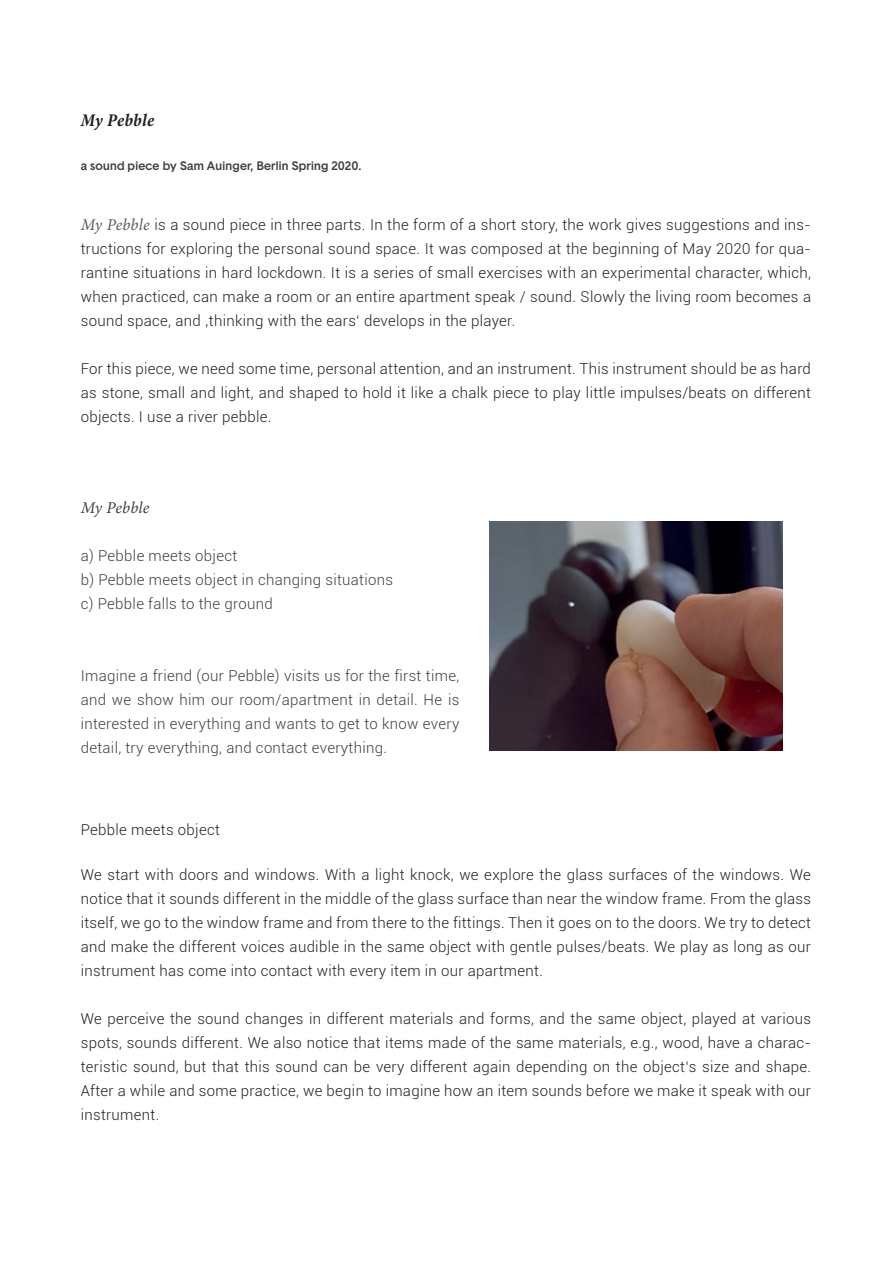
<style>
.page{position:relative;width:893px;height:1263px;background:#fff}
.page>*{position:absolute;margin:0;border:0;box-sizing:border-box;transform-origin:0 0}
.t1{font:italic 700 condensed 18px "Minion Pro";letter-spacing:.01em;color:#231f20}
.t2{font:italic 16.5px "Minion Pro";letter-spacing:.005em;color:#3e3e3f}
.t3{font:300 15px/24px "Roboto";letter-spacing:.02em;color:#231f20;text-align:justify}
.t4{font:300 15px/24px "Roboto";letter-spacing:.02em;color:#3e3e3f}
.t5{font:500 12px "Basetica";letter-spacing:.02em;color:#3e3e3f}
.s1{font-family:"Minion Pro";font-weight:400;font-style:italic;font-size:16.5px;color:#57585a}
</style>
<div class="page">
<img style="left:490px;top:522px;width:292px;height:228px">
<p class="t1" style="left:81px;top:108px;width:75px">My Pebble</p>
<p class="t5" style="left:81px;top:159px;width:282px">a sound piece by Sam Auinger, Berlin Spring 2020.</p>
<p class="t3" style="left:81px;top:213px;width:732px"><span class="s1">My Pebble</span> is a sound piece in three parts. In the form of a short story, the work gives suggestions and ins&shy;tructions for exploring the personal sound space. It was composed at the beginning of May 2020 for qua&shy;rantine situations in hard lockdown. It is a series of small exercises with an experimental character, which, when practiced, can make a room or an entire apartment speak / sound. Slowly the living room becomes a sound space, and ‚thinking with the ears‘ develops in the player.</p>
<p class="t3" style="left:81px;top:357px;width:732px">For this piece, we need some time, personal attention, and an instrument. This instrument should be as hard as stone, small and light, and shaped to hold it like a chalk piece to play little impulses/beats on different objects. I use a river pebble.</p>
<p class="t2" style="left:81px;top:497px;width:70px">My Pebble</p>
<p class="t4" style="left:81px;top:543px;width:314px">a) Pebble meets object<br>b) Pebble meets object in changing situations c) Pebble falls to the ground</p>
<p class="t4" style="left:81px;top:663px;width:380px;text-align:justify">Imagine a friend (our Pebble) visits us for the first time, and we show him our room/apartment in detail. He is interested in everything and wants to get to know every detail, try everything, and contact everything.</p>
<p class="t3" style="left:81px;top:817px;width:141px">Pebble meets object</p>
<p class="t3" style="left:81px;top:862px;width:732px">We start with doors and windows. With a light knock, we explore the glass surfaces of the windows. We notice that it sounds different in the middle of the glass surface than near the window frame. From the glass itself, we go to the window frame and from there to the fittings. Then it goes on to the doors. We try to detect and make the different voices audible in the same object with gentle pulses/beats. We play as long as our instrument has come into contact with every item in our apartment.</p>
<p class="t3" style="left:81px;top:1006px;width:732px">We perceive the sound changes in different materials and forms, and the same object, played at various spots, sounds different. We also notice that items made of the same materials, e.g., wood, have a charac&shy;teristic sound, but that this sound can be very different again depending on the object‘s size and shape.<br>After a while and some practice, we begin to imagine how an item sounds before we make it speak with our instrument.</p>
</div>
